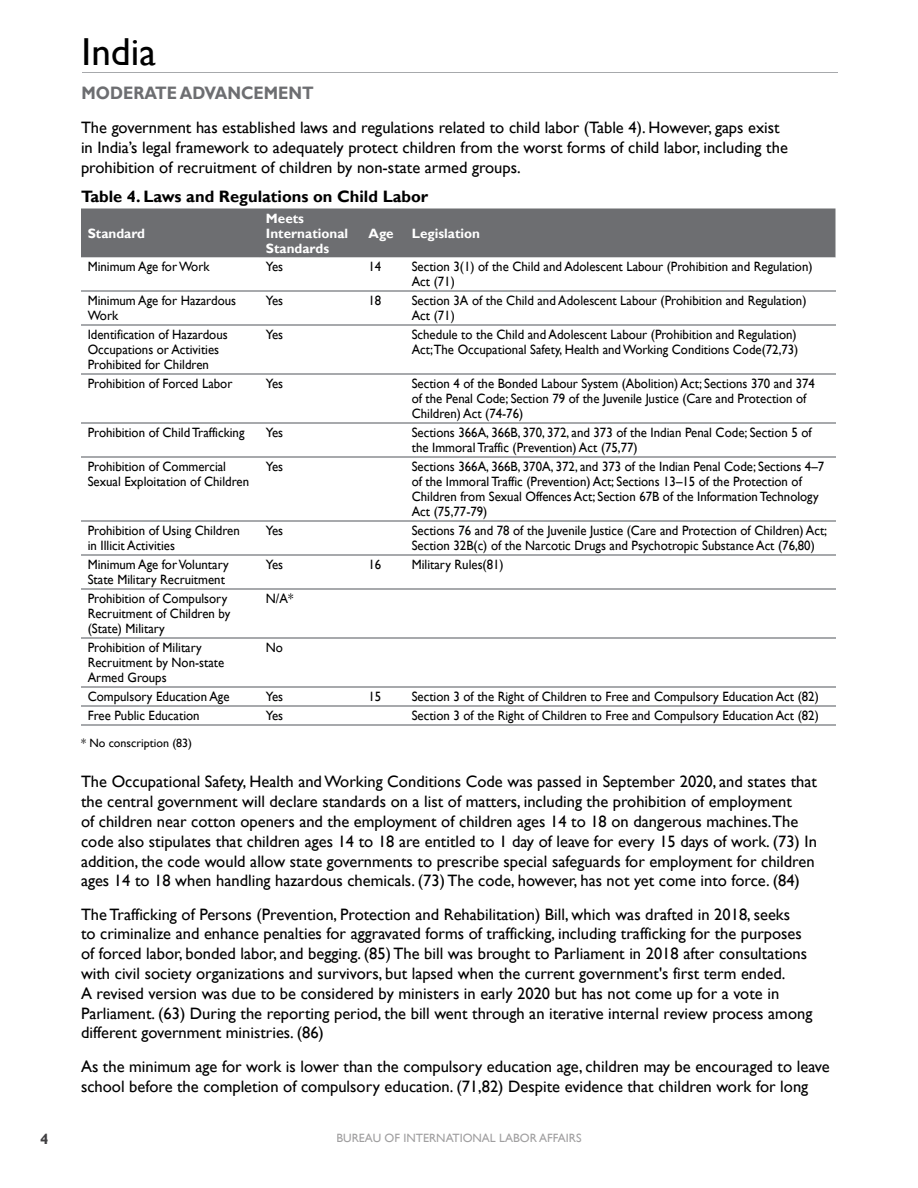
<style>
.page{position:relative;width:918px;height:1188px;background:#fff}
.page>*{position:absolute;margin:0;border:0;box-sizing:border-box;transform-origin:0 0}
.t1{font:39px "Gill Sans";color:#000}
.t2{font:700 18px "Gill Sans";color:#6d6e71;scale:.9 1}
.t3{font:16.5px/19.8px "Gill Sans";color:#000}
.t4{font:700 16.5px "Gill Sans";color:#000}
.t5{font:700 15px "Gill Sans";color:#414042}
.t6{font:13.5px/15px "Gill Sans";color:#000;scale:.95 1}
.t7{font:700 13.5px/15px "Gill Sans";color:#fff}
.t8{font:12px "Gill Sans";color:#a09fa0}
.t9{font:12px "Gill Sans";color:#000}
</style>
<div class="page">
<hr style="left:82px;top:72px;width:756px;height:1px;background:#a7a9ac">
<div style="left:81px;top:208px;width:755px;height:50px;background:#6d6e71"></div>
<svg style="left:81px;top:686px;width:755px;height:39px"></svg>
<svg style="left:259px;top:686px;width:146px;height:39px"></svg>
<hr style="left:81px;top:290px;width:178px;height:2px;background:#a7a9ac">
<hr style="left:259px;top:290px;width:103px;height:2px;background:#a7a9ac">
<hr style="left:362px;top:290px;width:43px;height:2px;background:#a7a9ac">
<hr style="left:405px;top:290px;width:431px;height:2px;background:#a7a9ac">
<hr style="left:81px;top:324px;width:178px;height:2px;background:#a7a9ac">
<hr style="left:259px;top:324px;width:103px;height:2px;background:#a7a9ac">
<hr style="left:362px;top:324px;width:43px;height:2px;background:#a7a9ac">
<hr style="left:405px;top:324px;width:431px;height:2px;background:#a7a9ac">
<hr style="left:81px;top:373px;width:178px;height:2px;background:#a7a9ac">
<hr style="left:259px;top:373px;width:103px;height:2px;background:#a7a9ac">
<hr style="left:362px;top:373px;width:43px;height:2px;background:#a7a9ac">
<hr style="left:405px;top:373px;width:431px;height:2px;background:#a7a9ac">
<hr style="left:81px;top:422px;width:178px;height:2px;background:#a7a9ac">
<hr style="left:259px;top:422px;width:103px;height:2px;background:#a7a9ac">
<hr style="left:362px;top:422px;width:43px;height:2px;background:#a7a9ac">
<hr style="left:405px;top:422px;width:431px;height:2px;background:#a7a9ac">
<hr style="left:81px;top:456px;width:178px;height:2px;background:#a7a9ac">
<hr style="left:259px;top:456px;width:103px;height:2px;background:#a7a9ac">
<hr style="left:362px;top:456px;width:43px;height:2px;background:#a7a9ac">
<hr style="left:405px;top:456px;width:431px;height:2px;background:#a7a9ac">
<hr style="left:81px;top:520px;width:178px;height:2px;background:#a7a9ac">
<hr style="left:259px;top:520px;width:103px;height:2px;background:#a7a9ac">
<hr style="left:362px;top:520px;width:43px;height:2px;background:#a7a9ac">
<hr style="left:405px;top:520px;width:431px;height:2px;background:#a7a9ac">
<hr style="left:81px;top:554px;width:178px;height:2px;background:#a7a9ac">
<hr style="left:259px;top:554px;width:103px;height:2px;background:#a7a9ac">
<hr style="left:362px;top:554px;width:43px;height:2px;background:#a7a9ac">
<hr style="left:405px;top:554px;width:431px;height:2px;background:#a7a9ac">
<hr style="left:81px;top:588px;width:178px;height:2px;background:#a7a9ac">
<hr style="left:259px;top:588px;width:103px;height:2px;background:#a7a9ac">
<hr style="left:362px;top:588px;width:43px;height:2px;background:#a7a9ac">
<hr style="left:405px;top:588px;width:431px;height:2px;background:#a7a9ac">
<hr style="left:81px;top:637px;width:178px;height:2px;background:#a7a9ac">
<hr style="left:259px;top:637px;width:103px;height:2px;background:#a7a9ac">
<hr style="left:362px;top:637px;width:43px;height:2px;background:#a7a9ac">
<hr style="left:405px;top:637px;width:431px;height:2px;background:#a7a9ac">
<hr style="left:81px;top:687px;width:178px;height:1px;background:#a7a9ac">
<hr style="left:259px;top:687px;width:103px;height:1px;background:#a7a9ac">
<hr style="left:362px;top:687px;width:43px;height:1px;background:#a7a9ac">
<hr style="left:405px;top:687px;width:431px;height:1px;background:#a7a9ac">
<hr style="left:81px;top:706px;width:178px;height:1px;background:#a7a9ac">
<hr style="left:259px;top:706px;width:103px;height:1px;background:#a7a9ac">
<hr style="left:362px;top:706px;width:43px;height:1px;background:#a7a9ac">
<hr style="left:405px;top:706px;width:431px;height:1px;background:#a7a9ac">
<hr style="left:81px;top:725px;width:178px;height:1px;background:#a7a9ac">
<hr style="left:259px;top:725px;width:103px;height:1px;background:#a7a9ac">
<hr style="left:362px;top:725px;width:43px;height:1px;background:#a7a9ac">
<hr style="left:405px;top:725px;width:431px;height:1px;background:#a7a9ac">
<h1 class="t1" style="left:82px;top:29px;width:76px">India</h1>
<p class="t2" style="left:82px;top:82px;width:259px">MODERATE ADVANCEMENT</p>
<p class="t3" style="left:81px;top:118px;width:708px">The government has established laws and regulations related to child labor (Table 4). However, gaps exist in India’s legal framework to adequately protect children from the worst forms of child labor, including the prohibition of recruitment of children by non-state armed groups.</p>
<p class="t4" style="left:81px;top:187px;width:349px">Table 4. Laws and Regulations on Child Labor</p>
<p class="t7" style="left:88px;top:226px;width:59px">Standard</p>
<p class="t7" style="left:266px;top:211px;width:84px">Meets<br>International<br>Standards</p>
<p class="t7" style="left:369px;top:226px;width:27px">Age</p>
<p class="t7" style="left:412px;top:226px;width:70px">Legislation</p>
<p class="t6" style="left:88px;top:259px;width:130px">Minimum Age for Work</p>
<p class="t6" style="left:266px;top:259px;width:20px">Yes</p>
<p class="t6" style="left:369px;top:259px;width:15px">14</p>
<p class="t6" style="left:412px;top:259px;width:423px">Section 3(1) of the Child and Adolescent Labour (Prohibition and Regulation)<br>Act (71)</p>
<p class="t6" style="left:88px;top:293px;width:158px">Minimum Age for Hazardous<br>Work</p>
<p class="t6" style="left:266px;top:293px;width:20px">Yes</p>
<p class="t6" style="left:369px;top:293px;width:15px">18</p>
<p class="t6" style="left:412px;top:293px;width:417px">Section 3A of the Child and Adolescent Labour (Prohibition and Regulation)<br>Act (71)</p>
<p class="t6" style="left:88px;top:327px;width:149px">Identification of Hazardous<br>Occupations or Activities<br>Prohibited for Children</p>
<p class="t6" style="left:266px;top:327px;width:20px">Yes</p>
<p class="t6" style="left:412px;top:327px;width:409px">Schedule to the Child and Adolescent Labour (Prohibition and Regulation)<br>Act;The Occupational Safety, Health and Working Conditions Code(72,73)</p>
<p class="t6" style="left:88px;top:376px;width:154px">Prohibition of Forced Labor</p>
<p class="t6" style="left:266px;top:376px;width:20px">Yes</p>
<p class="t6" style="left:412px;top:376px;width:426px">Section 4 of the Bonded Labour System (Abolition) Act; Sections 370 and 374 of the Penal Code; Section 79 of the Juvenile Justice (Care and Protection of<br>Children) Act (74-76)</p>
<p class="t6" style="left:88px;top:425px;width:167px">Prohibition of Child Trafficking</p>
<p class="t6" style="left:266px;top:425px;width:20px">Yes</p>
<p class="t6" style="left:412px;top:425px;width:423px">Sections 366A, 366B, 370, 372, and 373 of the Indian Penal Code; Section 5 of the Immoral Traffic (Prevention) Act (75,77)</p>
<p class="t6" style="left:88px;top:459px;width:171px">Prohibition of Commercial<br>Sexual Exploitation of Children</p>
<p class="t6" style="left:266px;top:459px;width:20px">Yes</p>
<p class="t6" style="left:412px;top:459px;width:436px">Sections 366A, 366B, 370A, 372, and 373 of the Indian Penal Code; Sections 4–7 of the Immoral Traffic (Prevention) Act; Sections 13–15 of the Protection of Children from Sexual Offences Act; Section 67B of the Information Technology Act (75,77-79)</p>
<p class="t6" style="left:88px;top:523px;width:162px">Prohibition of Using Children in Illicit Activities</p>
<p class="t6" style="left:266px;top:523px;width:20px">Yes</p>
<p class="t6" style="left:412px;top:523px;width:439px">Sections 76 and 78 of the Juvenile Justice (Care and Protection of Children) Act;<br>Section 32B(c) of the Narcotic Drugs and Psychotropic Substance Act (76,80)</p>
<p class="t6" style="left:88px;top:558px;width:150px">Minimum Age for Voluntary<br>State Military Recruitment</p>
<p class="t6" style="left:266px;top:558px;width:20px">Yes</p>
<p class="t6" style="left:369px;top:558px;width:15px">16</p>
<p class="t6" style="left:412px;top:558px;width:98px">Military Rules(81)</p>
<p class="t6" style="left:88px;top:592px;width:152px">Prohibition of Compulsory<br>Recruitment of Children by (State) Military</p>
<p class="t6" style="left:266px;top:592px;width:30px">N/A*</p>
<p class="t6" style="left:88px;top:641px;width:145px">Prohibition of Military<br>Recruitment by Non-state<br>Armed Groups</p>
<p class="t6" style="left:266px;top:641px;width:19px">No</p>
<p class="t6" style="left:88px;top:690px;width:151px">Compulsory Education Age</p>
<p class="t6" style="left:266px;top:690px;width:20px">Yes</p>
<p class="t6" style="left:369px;top:690px;width:15px">15</p>
<p class="t6" style="left:412px;top:690px;width:430px">Section 3 of the Right of Children to Free and Compulsory Education Act (82)</p>
<p class="t6" style="left:88px;top:709px;width:119px">Free Public Education</p>
<p class="t6" style="left:266px;top:709px;width:20px">Yes</p>
<p class="t6" style="left:412px;top:709px;width:430px">Section 3 of the Right of Children to Free and Compulsory Education Act (82)</p>
<p class="t9" style="left:81px;top:736px;width:113px">* No conscription (83)</p>
<p class="t3" style="left:81px;top:772px;width:738px">The Occupational Safety, Health and Working Conditions Code was passed in September 2020, and states that the central government will declare standards on a list of matters, including the prohibition of employment<br>of children near cotton openers and the employment of children ages 14 to 18 on dangerous machines.The code also stipulates that children ages 14 to 18 are entitled to 1 day of leave for every 15 days of work. (73) In addition, the code would allow state governments to prescribe special safeguards for employment for children ages 14 to 18 when handling hazardous chemicals. (73) The code, however, has not yet come into force. (84)</p>
<p class="t3" style="left:81px;top:904px;width:733px">The Trafficking of Persons (Prevention, Protection and Rehabilitation) Bill, which was drafted in 2018, seeks<br>to criminalize and enhance penalties for aggravated forms of trafficking, including trafficking for the purposes of forced labor, bonded labor, and begging. (85) The bill was brought to Parliament in 2018 after consultations with civil society organizations and survivors, but lapsed when the current government's first term ended.<br>A revised version was due to be considered by ministers in early 2020 but has not come up for a vote in Parliament. (63) During the reporting period, the bill went through an iterative internal review process among different government ministries. (86)</p>
<p class="t3" style="left:81px;top:1057px;width:750px">As the minimum age for work is lower than the compulsory education age, children may be encouraged to leave school before the completion of compulsory education. (71,82) Despite evidence that children work for long</p>
<p class="t5" style="left:40px;top:1130px;width:10px">4</p>
<p class="t8" style="left:336px;top:1131px;width:247px">BUREAU OF INTERNATIONAL LABOR AFFAIRS</p>
</div>
